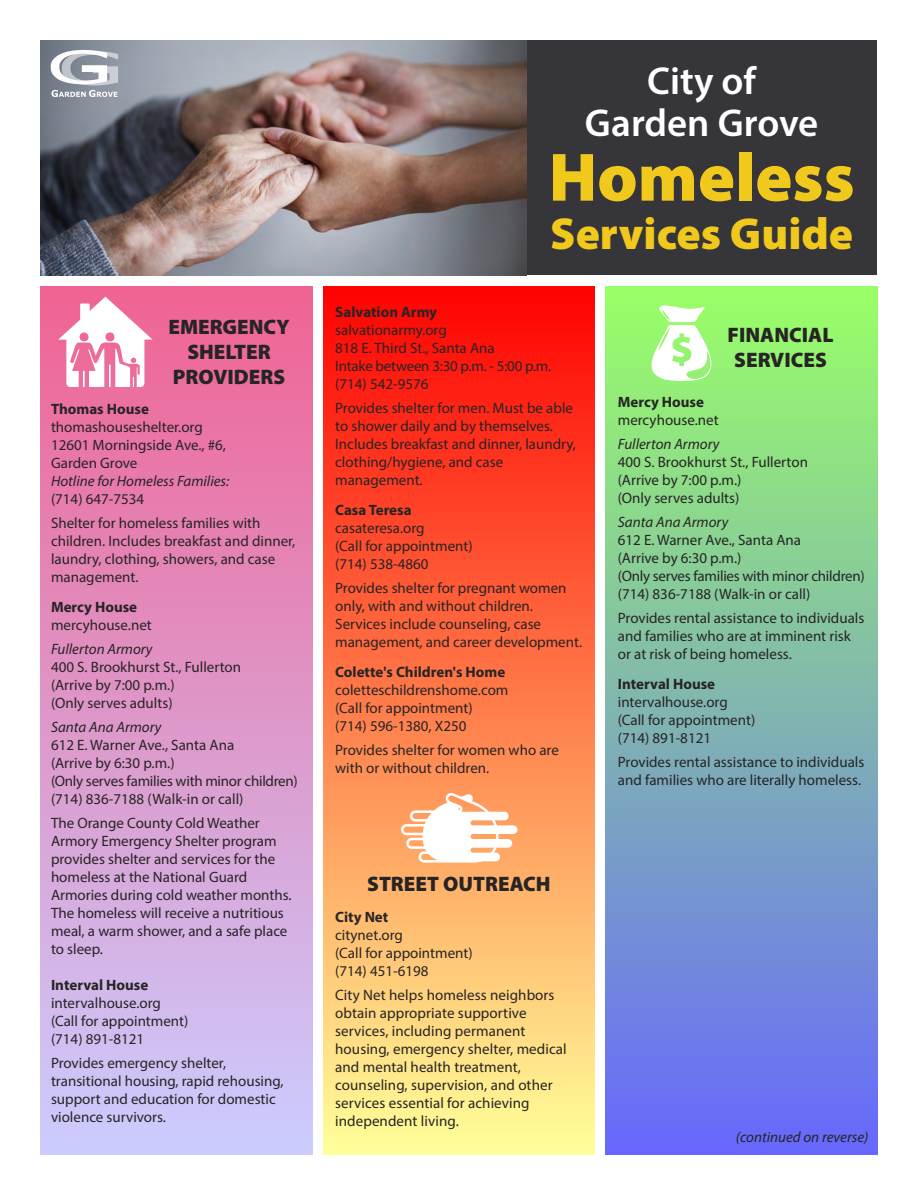
<style>
.page{position:relative;width:918px;height:1188px;background:#fff}
.page>*{position:absolute;margin:0;border:0;box-sizing:border-box;transform-origin:0 0}
.t1{font:900 69px "Myriad Pro";color:#f1c81c}
.t2{font:900 45px "Myriad Pro";color:#f1c81c}
.t3{font:600 39px/42px "Myriad Pro";color:#fff;text-align:center}
.t4{font:900 21px/25.2px "Myriad Pro";color:#272425;text-align:center}
.t5{font:15px/18px "Myriad Pro";color:#272425}
.t6{font:700 15px "Myriad Pro";color:#272425}
.t7{font:italic 15px "Myriad Pro";color:#272425}
</style>
<div class="page">
<div style="left:526px;top:40px;width:352px;height:235px;background:#36353a"></div>
<img style="left:40px;top:40px;width:486px;height:235px">
<div style="left:40px;top:286px;width:272px;height:869px;background:linear-gradient(to bottom,#f06393,#ccf)"></div>
<div style="left:323px;top:286px;width:272px;height:869px;background:linear-gradient(to bottom,#ff0101,#ff9)"></div>
<div style="left:606px;top:286px;width:272px;height:869px;background:linear-gradient(to bottom,#99ff65,#6667fe)"></div>
<svg style="left:58px;top:297px;width:95px;height:90px"></svg>
<svg style="left:400px;top:791px;width:118px;height:73px"></svg>
<svg style="left:651px;top:305px;width:61px;height:76px"></svg>
<svg style="left:50px;top:50px;width:68px;height:47px"></svg>
<h3 class="t4" style="left:168px;top:313px;width:123px">EMERGENCY<br>SHELTER<br>PROVIDERS</h3>
<p class="t6" style="left:51px;top:399px;width:99px">Thomas House</p>
<p class="t5" style="left:51px;top:418px;width:177px">thomashouseshelter.org<br>12601 Morningside Ave., #6,<br>Garden Grove</p>
<p class="t7" style="left:51px;top:472px;width:180px">Hotline for Homeless Families:</p>
<p class="t5" style="left:51px;top:487px;width:211px;line-height:24px">(714) 647-7534<br>Shelter for homeless families with</p>
<p class="t5" style="left:51px;top:532px;width:246px">children. Includes breakfast and dinner, laundry, clothing, showers, and case management.</p>
<p class="t6" style="left:51px;top:597px;width:88px">Mercy House</p>
<p class="t5" style="left:51px;top:616px;width:102px">mercyhouse.net</p>
<p class="t7" style="left:51px;top:640px;width:103px">Fullerton Armory</p>
<p class="t5" style="left:51px;top:658px;width:192px">400 S. Brookhurst St., Fullerton (Arrive by 7:00 p.m.)<br>(Only serves adults)</p>
<p class="t7" style="left:51px;top:718px;width:112px">Santa Ana Armory</p>
<p class="t5" style="left:51px;top:736px;width:248px">612 E. Warner Ave., Santa Ana<br>(Arrive by 6:30 p.m.)<br>(Only serves families with minor children) (714) 836-7188 (Walk-in or call)</p>
<p class="t5" style="left:51px;top:814px;width:242px">The Orange County Cold Weather<br>Armory Emergency Shelter program provides shelter and services for the homeless at the National Guard<br>Armories during cold weather months.<br>The homeless will receive a nutritious meal, a warm shower, and a safe place to sleep.</p>
<p class="t6" style="left:51px;top:975px;width:99px">Interval House</p>
<p class="t5" style="left:51px;top:994px;width:139px">intervalhouse.org (Call for appointment) (714) 891-8121</p>
<p class="t5" style="left:51px;top:1054px;width:234px">Provides emergency shelter, transitional housing, rapid rehousing, support and education for domestic violence survivors.</p>
<h3 class="t3" style="left:585px;top:58px;width:235px">City of<br>Garden Grove</h3>
<h1 class="t1" style="left:549px;top:131px;width:307px">Homeless</h1>
<h2 class="t2" style="left:550px;top:203px;width:305px">Services Guide</h2>
<p class="t6" style="left:335px;top:302px;width:103px">Salvation Army</p>
<p class="t5" style="left:335px;top:321px;width:218px">salvationarmy.org<br>818 E. Third St., Santa Ana<br>Intake between 3:30 p.m. - 5:00 p.m. (714) 542-9576</p>
<p class="t5" style="left:335px;top:399px;width:242px">Provides shelter for men. Must be able to shower daily and by themselves.<br>Includes breakfast and dinner, laundry, clothing/hygiene, and case management.</p>
<p class="t6" style="left:335px;top:500px;width:78px">Casa Teresa</p>
<p class="t5" style="left:335px;top:519px;width:139px">casateresa.org<br>(Call for appointment) (714) 538-4860</p>
<p class="t5" style="left:335px;top:579px;width:248px">Provides shelter for pregnant women only, with and without children.<br>Services include counseling, case management, and career development.</p>
<p class="t6" style="left:335px;top:662px;width:172px">Colette's Children's Home</p>
<p class="t5" style="left:335px;top:681px;width:175px">coletteschildrenshome.com (Call for appointment)<br>(714) 596-1380, X250</p>
<p class="t5" style="left:335px;top:741px;width:225px">Provides shelter for women who are with or without children.</p>
<h3 class="t4" style="left:367px;top:870px;width:185px">STREET OUTREACH</h3>
<p class="t6" style="left:335px;top:907px;width:55px">City Net</p>
<p class="t5" style="left:335px;top:925px;width:139px">citynet.org<br>(Call for appointment) (714) 451-6198</p>
<p class="t5" style="left:335px;top:985px;width:233px">City Net helps homeless neighbors obtain appropriate supportive services, including permanent housing, emergency shelter, medical and mental health treatment, counseling, supervision, and other services essential for achieving independent living.</p>
<h3 class="t4" style="left:728px;top:322px;width:107px">FINANCIAL<br>SERVICES</h3>
<p class="t6" style="left:618px;top:392px;width:88px">Mercy House</p>
<p class="t5" style="left:618px;top:411px;width:102px">mercyhouse.net</p>
<p class="t7" style="left:618px;top:435px;width:103px">Fullerton Armory</p>
<p class="t5" style="left:618px;top:453px;width:192px">400 S. Brookhurst St., Fullerton (Arrive by 7:00 p.m.)<br>(Only serves adults)</p>
<p class="t7" style="left:618px;top:513px;width:112px">Santa Ana Armory</p>
<p class="t5" style="left:618px;top:531px;width:248px">612 E. Warner Ave., Santa Ana<br>(Arrive by 6:30 p.m.)<br>(Only serves families with minor children) (714) 836-7188 (Walk-in or call)</p>
<p class="t5" style="left:618px;top:609px;width:248px">Provides rental assistance to individuals and families who are at imminent risk or at risk of being homeless.</p>
<p class="t6" style="left:618px;top:674px;width:99px">Interval House</p>
<p class="t5" style="left:618px;top:693px;width:139px">intervalhouse.org (Call for appointment) (714) 891-8121</p>
<p class="t5" style="left:618px;top:753px;width:248px">Provides rental assistance to individuals and families who are literally homeless.</p>
<p class="t7" style="left:736px;top:1128px;width:134px">(continued on reverse)</p>
</div>
